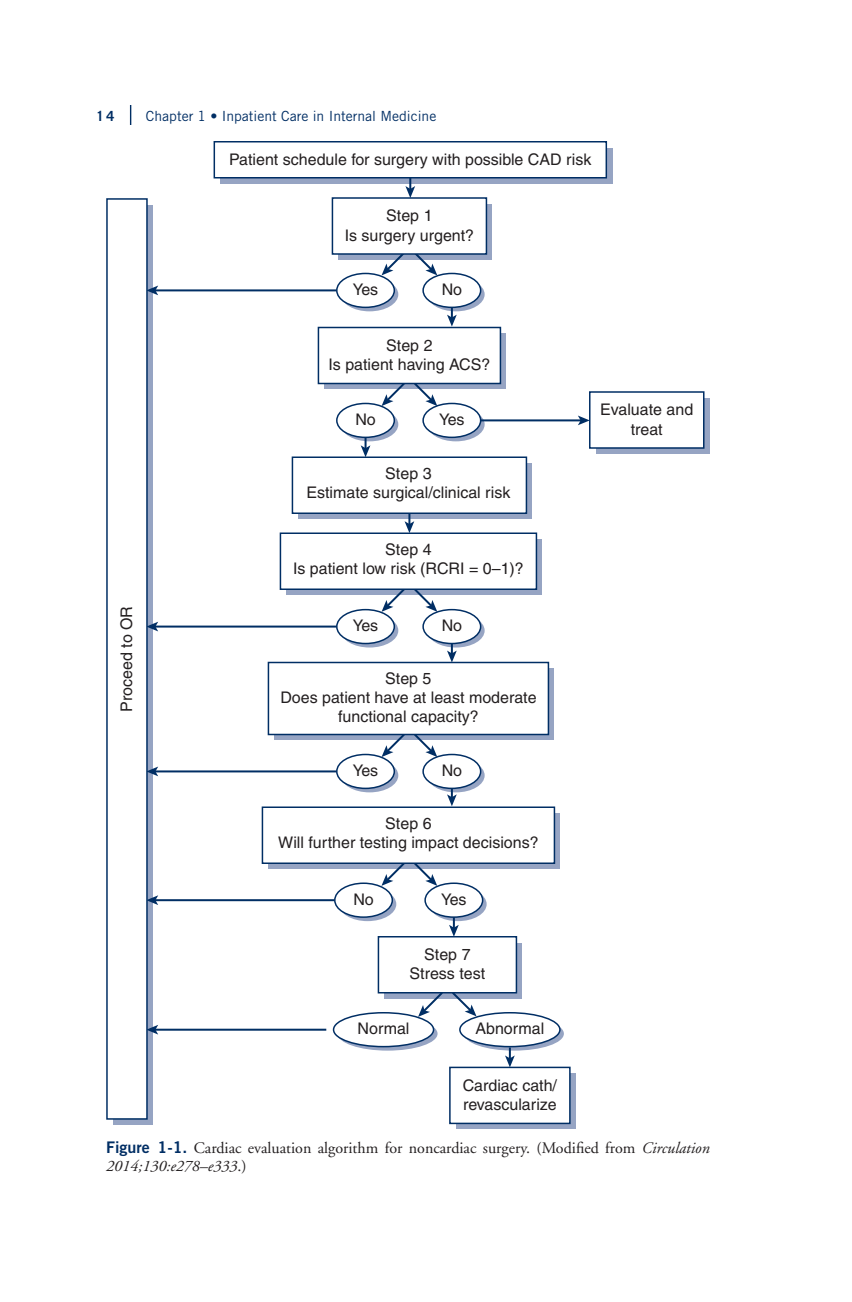
<style>
.page{position:relative;width:852px;height:1302px;background:#fff}
.page>*{position:absolute;margin:0;border:0;box-sizing:border-box;transform-origin:0 0}
.t1{font:16px/19.2px "Helvetica";color:#231f20;text-align:center}
.FIG_LEG{font:16px/18px "Adobe Garamond";color:#231f20}
.t2{font:14px "Trade Gothic";color:#002e64}
.t3{font:700 14px "Trade Gothic";color:#002e64}
.s1{font-family:"Trade Gothic Bold Two";color:#002e64}
.s2{font-style:italic}
</style>
<div class="page">
<svg style="left:130px;top:105px;width:1px;height:20px"></svg>
<svg style="left:220px;top:148px;width:392px;height:36px;background:#8a9abb"></svg>
<div style="left:338px;top:204px;width:154px;height:56px;background:#96a4c3"></div>
<div style="left:384px;top:943px;width:138px;height:56px;background:#96a4c3"></div>
<div style="left:456px;top:1073px;width:120px;height:56px;background:linear-gradient(to right,#96a4c3,#96a4c3)"></div>
<svg style="left:324px;top:334px;width:182px;height:55px"></svg>
<div style="left:274px;top:668px;width:280px;height:72px;background:linear-gradient(to bottom,#96a4c3,#96a4c3)"></div>
<div style="left:596px;top:398px;width:114px;height:56px;background:#96a4c3"></div>
<div style="left:298px;top:463px;width:234px;height:56px;background:#96a4c3"></div>
<div style="left:286px;top:539px;width:256px;height:56px;background:#96a4c3"></div>
<div style="left:268px;top:813px;width:292px;height:56px;background:#96a4c3"></div>
<svg style="left:341px;top:277px;width:57px;height:34px"></svg>
<svg style="left:427px;top:277px;width:58px;height:34px"></svg>
<svg style="left:341px;top:614px;width:57px;height:34px"></svg>
<svg style="left:427px;top:614px;width:58px;height:34px"></svg>
<svg style="left:341px;top:758px;width:57px;height:34px"></svg>
<svg style="left:427px;top:758px;width:58px;height:34px"></svg>
<svg style="left:341px;top:407px;width:57px;height:34px"></svg>
<svg style="left:427px;top:407px;width:58px;height:34px"></svg>
<svg style="left:339px;top:887px;width:57px;height:34px"></svg>
<svg style="left:429px;top:887px;width:58px;height:34px"></svg>
<svg style="left:338px;top:1017px;width:100px;height:34px"></svg>
<svg style="left:464px;top:1017px;width:100px;height:34px"></svg>
<div style="left:113px;top:205px;width:40px;height:920px;background:#96a4c3"></div>
<svg style="left:447px;top:308px;width:10px;height:19px"></svg>
<svg style="left:405px;top:178px;width:10px;height:19px"></svg>
<hr style="left:155px;top:289px;width:182px;height:2px;background:#002e64">
<svg style="left:148px;top:286px;width:10px;height:9px"></svg>
<hr style="left:155px;top:626px;width:182px;height:2px;background:#002e64">
<svg style="left:148px;top:622px;width:10px;height:9px"></svg>
<hr style="left:155px;top:770px;width:182px;height:2px;background:#002e64">
<svg style="left:148px;top:767px;width:10px;height:9px"></svg>
<svg style="left:382px;top:255px;width:55px;height:20px"></svg>
<svg style="left:382px;top:384px;width:55px;height:22px"></svg>
<svg style="left:382px;top:590px;width:55px;height:22px"></svg>
<svg style="left:382px;top:735px;width:55px;height:22px"></svg>
<svg style="left:418px;top:994px;width:59px;height:23px"></svg>
<svg style="left:381px;top:864px;width:56px;height:22px"></svg>
<svg style="left:361px;top:438px;width:9px;height:18px"></svg>
<svg style="left:405px;top:514px;width:9px;height:18px"></svg>
<svg style="left:447px;top:644px;width:10px;height:18px"></svg>
<svg style="left:447px;top:789px;width:10px;height:17px"></svg>
<svg style="left:449px;top:918px;width:10px;height:18px"></svg>
<svg style="left:505px;top:1048px;width:10px;height:19px"></svg>
<hr style="left:481px;top:419px;width:100px;height:2px;background:#002e64">
<svg style="left:578px;top:416px;width:11px;height:9px"></svg>
<hr style="left:155px;top:899px;width:180px;height:2px;background:#002e64">
<svg style="left:148px;top:895px;width:10px;height:10px"></svg>
<hr style="left:155px;top:1029px;width:171px;height:2px;background:#002e64">
<svg style="left:148px;top:1025px;width:10px;height:10px"></svg>
<div style="left:214px;top:141px;width:393px;height:37px;background:#fff;border:2px solid #002e64"></div>
<div style="left:332px;top:197px;width:155px;height:58px;background:#fff;border:2px solid #002e64"></div>
<div style="left:378px;top:936px;width:139px;height:58px;background:#fff;border:2px solid #002e64"></div>
<div style="left:449px;top:1067px;width:122px;height:57px;background:#fff;border:2px solid #002e64"></div>
<div style="left:318px;top:327px;width:183px;height:57px;background:#fff;border:2px solid #002e64"></div>
<div style="left:268px;top:662px;width:281px;height:73px;background:#fff;border:2px solid #002e64"></div>
<div style="left:292px;top:456px;width:235px;height:58px;background:#fff;border:2px solid #002e64"></div>
<div style="left:280px;top:532px;width:257px;height:58px;background:#fff;border:2px solid #002e64"></div>
<div style="left:262px;top:806px;width:293px;height:58px;background:#fff;border:2px solid #002e64"></div>
<div style="left:337px;top:273px;width:57px;height:34px;background:#fff;border-radius:50%"></div>
<div style="left:336px;top:273px;width:59px;height:35px;border:2px solid #002e64;border-radius:50%"></div>
<div style="left:423px;top:273px;width:58px;height:34px;background:#fff;border-radius:50%"></div>
<div style="left:422px;top:273px;width:59px;height:35px;border:2px solid #002e64;border-radius:50%"></div>
<div style="left:337px;top:610px;width:57px;height:34px;background:#fff;border-radius:50%"></div>
<div style="left:336px;top:609px;width:59px;height:35px;border:2px solid #002e64;border-radius:50%"></div>
<div style="left:423px;top:610px;width:58px;height:34px;background:#fff;border-radius:50%"></div>
<div style="left:422px;top:609px;width:59px;height:35px;border:2px solid #002e64;border-radius:50%"></div>
<div style="left:337px;top:754px;width:57px;height:34px;background:#fff;border-radius:50%"></div>
<div style="left:336px;top:754px;width:59px;height:35px;border:2px solid #002e64;border-radius:50%"></div>
<div style="left:423px;top:754px;width:58px;height:34px;background:#fff;border-radius:50%"></div>
<div style="left:422px;top:754px;width:59px;height:35px;border:2px solid #002e64;border-radius:50%"></div>
<div style="left:337px;top:403px;width:57px;height:34px;background:#fff;border-radius:50%"></div>
<div style="left:336px;top:403px;width:59px;height:35px;border:2px solid #002e64;border-radius:50%"></div>
<div style="left:423px;top:403px;width:58px;height:34px;background:#fff;border-radius:50%"></div>
<div style="left:422px;top:403px;width:59px;height:35px;border:2px solid #002e64;border-radius:50%"></div>
<div style="left:335px;top:883px;width:57px;height:34px;background:#fff;border-radius:50%"></div>
<div style="left:334px;top:882px;width:59px;height:36px;border:2px solid #002e64;border-radius:50%"></div>
<div style="left:425px;top:883px;width:58px;height:34px;background:#fff;border-radius:50%"></div>
<div style="left:424px;top:882px;width:59px;height:36px;border:2px solid #002e64;border-radius:50%"></div>
<div style="left:334px;top:1013px;width:100px;height:34px;background:#fff;border-radius:50%"></div>
<div style="left:333px;top:1012px;width:101px;height:35px;border:2px solid #002e64;border-radius:50%"></div>
<div style="left:460px;top:1013px;width:100px;height:34px;background:#fff;border-radius:50%"></div>
<div style="left:459px;top:1012px;width:102px;height:35px;border:2px solid #002e64;border-radius:50%"></div>
<div style="left:589px;top:391px;width:116px;height:58px;background:#fff;border:2px solid #002e64"></div>
<div style="left:106px;top:198px;width:42px;height:922px;background:#fff;border:2px solid #002e64"></div>
<p class="t3" style="left:96px;top:107px;width:20px">14</p>
<p class="t2" style="left:146px;top:108px;width:292px">Chapter 1 • Inpatient Care in Internal Medicine</p>
<p class="t1" style="left:229px;top:150px;width:364px">Patient schedule for surgery with possible CAD risk</p>
<p class="t1" style="left:345px;top:206px;width:131px">Step 1<br>Is surgery urgent?</p>
<p class="t1" style="left:353px;top:280px;width:27px">Yes</p>
<p class="t1" style="left:442px;top:280px;width:22px">No</p>
<p class="t1" style="left:117px;top:712px;width:107px;rotate:-90deg">Proceed to OR</p>
<p class="t1" style="left:328px;top:336px;width:163px">Step 2<br>Is patient having ACS?</p>
<p class="t1" style="left:355px;top:410px;width:22px">No</p>
<p class="t1" style="left:439px;top:410px;width:27px">Yes</p>
<p class="t1" style="left:307px;top:463px;width:205px">Step 3<br>Estimate surgical/clinical risk</p>
<p class="t1" style="left:293px;top:539px;width:232px">Step 4<br>Is patient low risk (RCRI = 0–1)?</p>
<p class="t1" style="left:353px;top:616px;width:27px">Yes</p>
<p class="t1" style="left:442px;top:616px;width:22px">No</p>
<p class="t1" style="left:280px;top:669px;width:258px">Step 5<br>Does patient have at least moderate functional capacity?</p>
<p class="t1" style="left:353px;top:761px;width:27px">Yes</p>
<p class="t1" style="left:442px;top:761px;width:22px">No</p>
<p class="t1" style="left:278px;top:813px;width:262px">Step 6<br>Will further testing impact decisions?</p>
<p class="t1" style="left:353px;top:890px;width:22px">No</p>
<p class="t1" style="left:441px;top:890px;width:27px">Yes</p>
<p class="t1" style="left:410px;top:945px;width:77px">Step 7<br>Stress test</p>
<p class="t1" style="left:358px;top:1019px;width:53px">Normal</p>
<p class="t1" style="left:475px;top:1019px;width:70px">Abnormal</p>
<p class="t1" style="left:463px;top:1076px;width:96px;text-align:left">Cardiac cath/ revascularize</p>
<p class="t1" style="left:600px;top:400px;width:94px">Evaluate and treat</p>
<p class="FIG_LEG" style="left:106px;top:1140px;width:605px"><span class="s1">Figure 1-1.</span> Cardiac evaluation algorithm for noncardiac surgery. (Modified from <span class="s2">Circulation<br>2014;130:e278–e333</span>.)</p>
</div>
